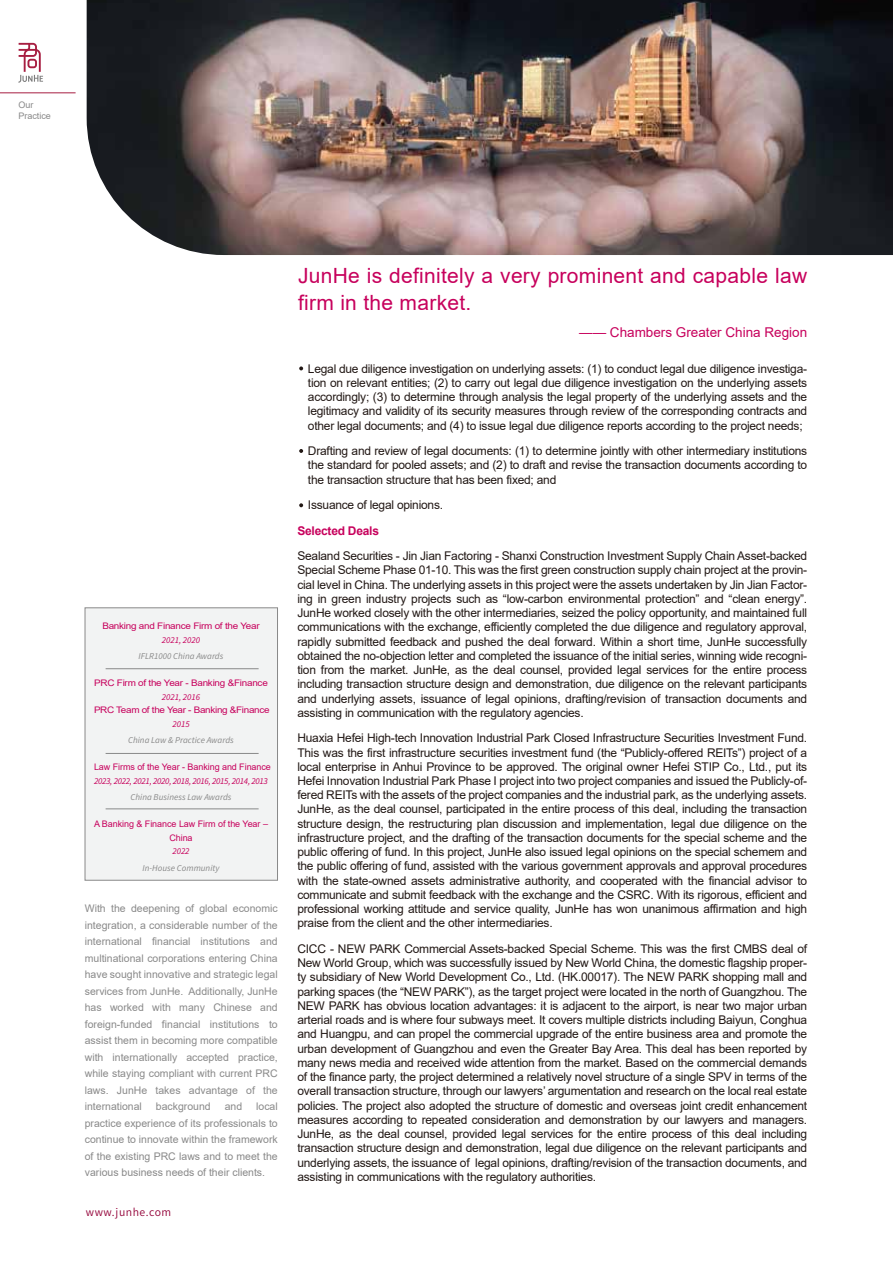
<style>
.page{position:relative;width:893px;height:1263px;background:#fff}
.page>*{position:absolute;margin:0;border:0;box-sizing:border-box;transform-origin:0 0}
.t1{font:21px/27px "Arial";letter-spacing:.015em;color:#c7005c}
.t2{font:13.5px "Arial";color:#c7005c}
.t3{font:12px/14.2px "Arial";letter-spacing:-.02em;color:#221815;text-align:justify}
.t4{font:700 12px "Arial";letter-spacing:-.02em;color:#c7005c}
.t5{font:10.5px/16.5px "Arial";color:#898989;text-align:justify}
.t6{font:10.5px "Source Han Sans CN";letter-spacing:.05em;color:#930038}
.t7{font:9px "Arial";letter-spacing:-.025em;color:#c7005c;scale:1.1 1}
.t8{font:italic 9px "Source Sans Pro";color:#898989}
.t9{font:9px/13.5px "Arial";letter-spacing:-.005em;color:#c7005c;text-align:center}
.t10{font:italic 9px "Source Sans Pro";letter-spacing:-.03em;color:#c7005c}
.t11{font:italic 9px "Source Sans Pro";color:#c7005c}
.t12{font:9px/10.8px "Arial";color:#898989}
</style>
<div class="page">
<svg style="left:299px;top:366px;width:4px;height:4px"></svg>
<svg style="left:299px;top:449px;width:4px;height:4px"></svg>
<svg style="left:299px;top:503px;width:4px;height:4px"></svg>
<img style="left:87px;top:0;width:806px;height:255px">
<div style="left:85px;top:608px;width:193px;height:272px;background:#f2f3f3;border:1px solid #898989"></div>
<hr style="left:106px;top:753px;width:153px;height:1px;background:#898989">
<hr style="left:106px;top:809px;width:153px;height:1px;background:#898989">
<hr style="left:106px;top:668px;width:153px;height:1px;background:#898989">
<hr style="left:0;top:93px;width:76px;height:1px;background:#a71e41">
<svg style="left:18px;top:43px;width:25px;height:40px"></svg>
<p class="t12" style="left:18px;top:100px;width:34px">Our<br>Practice</p>
<p class="t7" style="left:102px;top:620px;width:145px">Banking and Finance Firm of the Year</p>
<p class="t11" style="left:162px;top:634px;width:40px">2021, 2020</p>
<p class="t8" style="left:139px;top:651px;width:86px">IFLR1000 China Awards</p>
<p class="t7" style="left:94px;top:677px;width:159px">PRC Firm of the Year - Banking &amp;Finance</p>
<p class="t11" style="left:162px;top:691px;width:40px">2021, 2016</p>
<p class="t7" style="left:94px;top:704px;width:161px">PRC Team of the Year - Banking &amp;Finance</p>
<p class="t10" style="left:172px;top:718px;width:19px">2015</p>
<p class="t8" style="left:128px;top:735px;width:107px">China Law &amp; Practice Awards</p>
<p class="t9" style="left:94px;top:760px;width:178px">Law Firms of the Year - Banking and Finance</p>
<p class="t10" style="left:94px;top:775px;width:175px">2023, 2022, 2021, 2020, 2018, 2016, 2015, 2014, 2013</p>
<p class="t8" style="left:131px;top:792px;width:102px">China Business Law Awards</p>
<p class="t9" style="left:94px;top:817px;width:175px">A Banking &amp; Finance Law Firm of the Year –<br>China</p>
<p class="t10" style="left:172px;top:846px;width:19px">2022</p>
<p class="t8" style="left:143px;top:862px;width:78px">In-House Community</p>
<p class="t5" style="left:85px;top:900px;width:195px">With the deepening of global economic integration, a considerable number of the international financial institutions and multinational corporations entering China have sought innovative and strategic legal services from JunHe. Additionally, JunHe has worked with many Chinese and foreign-funded financial institutions to assist them in becoming more compatible with internationally accepted practice, while staying compliant with current PRC laws. JunHe takes advantage of the international</p>
<p class="t5" style="left:85px;top:1098px;width:195px;text-indent:171px">local practice experience of its professionals to continue to innovate within the framework of the existing PRC laws and to meet the various business needs of their clients.</p>
<p class="t5" style="left:156px;top:1098px;width:56px">background</p>
<p class="t5" style="left:225px;top:1098px;width:19px">and</p>
<p class="t6" style="left:86px;top:1206px;width:87px">www.junhe.com</p>
<h1 class="t1" style="left:298px;top:262px;width:511px">JunHe is definitely a very prominent and capable law firm in the market.</h1>
<p class="t2" style="left:579px;top:323px;width:230px">—— Chambers Greater China Region</p>
<p class="t3" style="left:308px;top:361px;width:501px">Legal due diligence investigation on underlying assets: (1) to conduct legal due diligence investiga&shy;tion on relevant entities; (2) to carry out legal due diligence investigation on the underlying assets accordingly; (3) to determine through analysis the legal property of the underlying assets and the legitimacy and validity of its security measures through review of the corresponding contracts and other legal documents; and (4) to issue legal due diligence reports according to the project needs;</p>
<p class="t3" style="left:308px;top:444px;width:501px">Drafting and review of legal documents: (1) to determine jointly with other intermediary institutions the standard for pooled assets; and (2) to draft and revise the transaction documents according to the transaction structure that has been fixed; and</p>
<p class="t3" style="left:308px;top:498px;width:137px">Issuance of legal opinions.</p>
<p class="t4" style="left:297px;top:522px;width:83px">Selected Deals</p>
<p class="t3" style="left:297px;top:549px;width:511px">Sealand Securities - Jin Jian Factoring - Shanxi Construction Investment Supply Chain Asset-backed Special Scheme Phase 01-10. This was the first green construction supply chain project at the provin&shy;cial level in China. The underlying assets in this project were the assets undertaken by Jin Jian Factor&shy;ing in green industry projects such as “low-carbon environmental protection” and “clean energy”.<br>JunHe worked closely with the other intermediaries, seized the policy opportunity, and maintained full communications with the exchange, efficiently completed the due diligence and regulatory approval, rapidly submitted feedback and pushed the deal forward. Within a short time, JunHe successfully obtained the no-objection letter and completed the issuance of the initial series, winning wide recogni&shy;tion from the market. JunHe, as the deal counsel, provided legal services for the entire process including transaction structure design and demonstration, due diligence on the relevant participants and underlying assets, issuance of legal opinions, drafting/revision of transaction documents and assisting in communication with the regulatory agencies.</p>
<p class="t3" style="left:297px;top:731px;width:511px">Huaxia Hefei High-tech Innovation Industrial Park Closed Infrastructure Securities Investment Fund.<br>This was the first infrastructure securities investment fund (the “Publicly-offered REITs”) project of a local enterprise in Anhui Province to be approved. The original owner Hefei STIP Co., Ltd., put its Hefei Innovation Industrial Park Phase I project into two project companies and issued the Publicly-of&shy;fered REITs with the assets of the project companies and the industrial park, as the underlying assets.<br>JunHe, as the deal counsel, participated in the entire process of this deal, including the transaction structure design, the restructuring plan discussion and implementation, legal due diligence on the infrastructure project, and the drafting of the transaction documents for the special scheme and the public offering of fund. In this project, JunHe also issued legal opinions on the special schemem and the public offering of fund, assisted with the various government approvals and approval procedures with the state-owned assets administrative authority, and cooperated with the financial advisor to communicate and submit feedback with the exchange and the CSRC. With its rigorous, efficient and professional working attitude and service quality, JunHe has won unanimous affirmation and high praise from the client and the other intermediaries.</p>
<p class="t3" style="left:297px;top:941px;width:511px">CICC - NEW PARK Commercial Assets-backed Special Scheme. This was the first CMBS deal of New World Group, which was successfully issued by New World China, the domestic flagship proper&shy;ty subsidiary of New World Development Co., Ltd. (HK.00017). The NEW PARK shopping mall and parking spaces (the “NEW PARK”), as the target project were located in the north of Guangzhou. The NEW PARK has obvious location advantages: it is adjacent to the airport, is near two major urban arterial roads and is where four subways meet. It covers multiple districts including Baiyun, Conghua and Huangpu, and can propel the commercial upgrade of the entire business area and promote the urban development of Guangzhou and even the Greater Bay Area. This deal has been reported by many news media and received wide attention from the market. Based on the commercial demands of the finance party, the project determined a relatively novel structure of a single SPV in terms of the overall transaction structure, through our lawyers’ argumentation and research on the local real estate policies. The project also adopted the structure of domestic and overseas joint credit enhancement measures according to repeated consideration and demonstration by our lawyers and managers.<br>JunHe, as the deal counsel, provided legal services for the entire process of this deal including transaction structure design and demonstration, legal due diligence on the relevant participants and underlying assets, the issuance of legal opinions, drafting/revision of the transaction documents, and assisting in communications with the regulatory authorities.</p>
</div>
